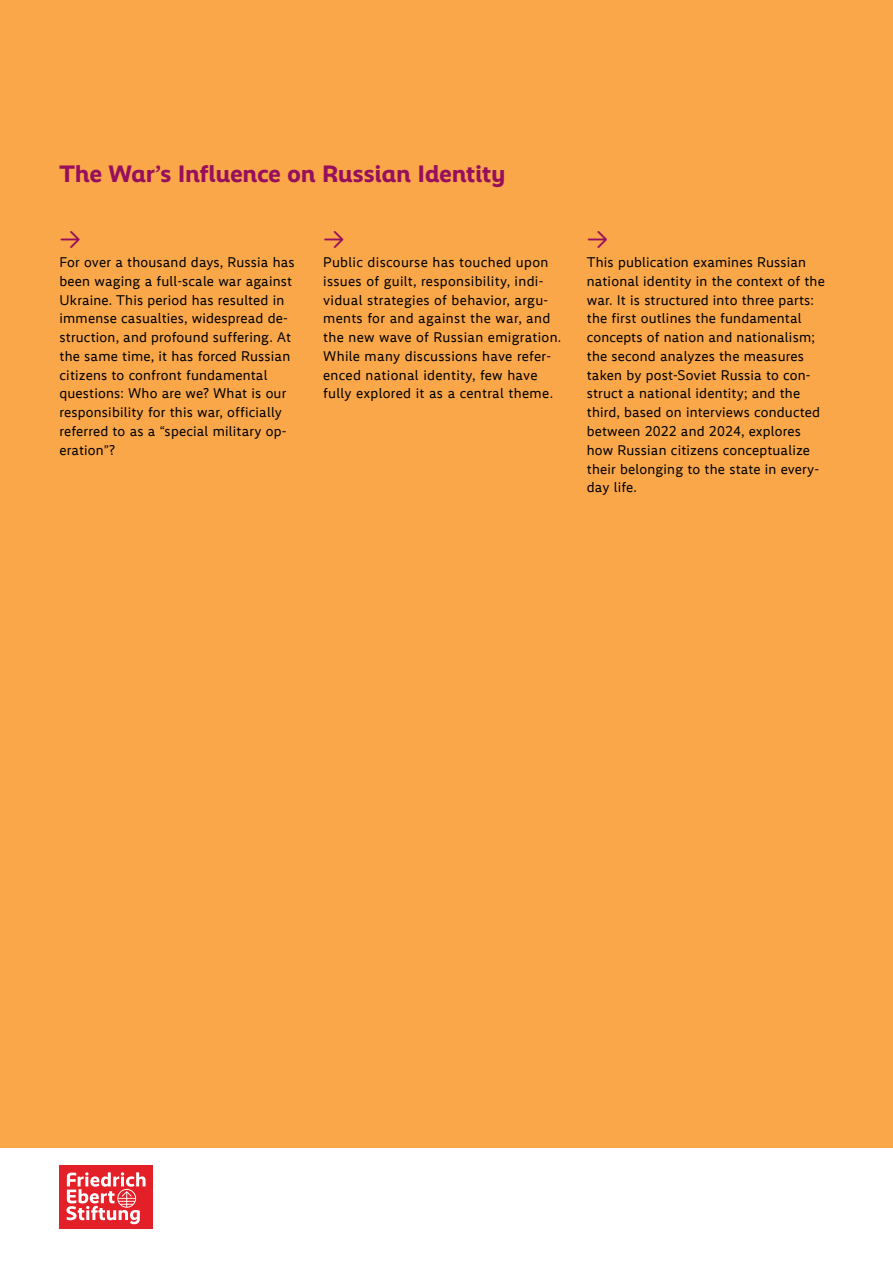
<style>
.page{position:relative;width:893px;height:1263px;background:#fff}
.page>*{position:absolute;margin:0;border:0;box-sizing:border-box;transform-origin:0 0}
.t1{font:27px "Ebert";color:#970f5c}
.t2{font:24px "Ebert Headline";letter-spacing:.005em;color:#970f5c}
.t3{font:14.25px/18.8px "Ebert";letter-spacing:.01em;color:#000}
</style>
<div class="page">
<div style="left:0;top:0;width:893px;height:1147px;background:#faa74a"></div>
<div style="left:60px;top:1165px;width:93px;height:64px;background:#e31f27"></div>
<svg style="left:66px;top:1172px;width:80px;height:52px"></svg>
<h2 class="t2" style="left:60px;top:160px;width:447px">The War’s Influence on Russian Identity</h2>
<h1 class="t1" style="left:60px;top:224px;width:24px">→</h1>
<p class="t3" style="left:60px;top:253px;width:237px">For over a thousand days, Russia has been waging a full-scale war against Ukraine. This period has resulted in immense casualties, widespread de&shy;struction, and profound suffering. At the same time, it has forced Russian citizens to confront fundamental questions: Who are we? What is our responsibility for this war, officially referred to as a “special military op&shy;eration”?</p>
<h1 class="t1" style="left:323px;top:224px;width:24px">→</h1>
<p class="t3" style="left:323px;top:253px;width:240px">Public discourse has touched upon issues of guilt, responsibility, indi&shy;vidual strategies of behavior, argu&shy;ments for and against the war, and the new wave of Russian emigration.<br>While many discussions have refer&shy;enced national identity, few have fully explored it as a central theme.</p>
<h1 class="t1" style="left:587px;top:224px;width:24px">→</h1>
<p class="t3" style="left:587px;top:253px;width:240px">This publication examines Russian national identity in the context of the war. It is structured into three parts: the first outlines the fundamental concepts of nation and nationalism; the second analyzes the measures taken by post-Soviet Russia to con&shy;struct a national identity; and the third, based on interviews conducted between 2022 and 2024, explores how Russian citizens conceptualize their belonging to the state in every&shy;day life.</p>
</div>
